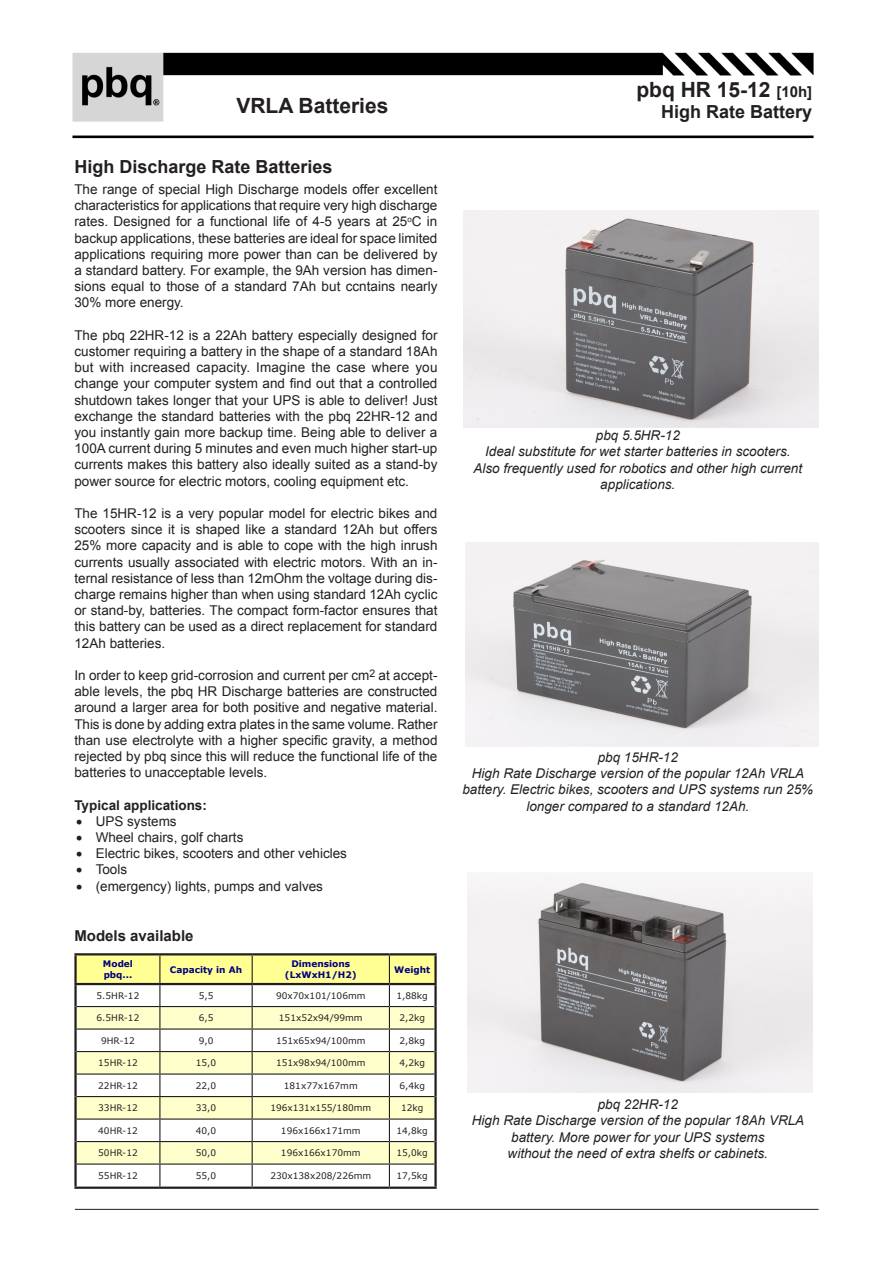
<style>
.page{position:relative;width:893px;height:1263px;background:#fff}
.page>*{position:absolute;margin:0;border:0;box-sizing:border-box;transform-origin:0 0}
.t1{font:700 21px "Arial";color:#231f20}
.Heading_1a{font:700 18px "Arial";color:#231f20}
.heading_5{font:700 15px "Arial";color:#231f20}
.Hanging_indent{font:13.5px/16.2px "Arial";color:#231f20;text-align:justify}
.t2{font:italic 13.5px/16.2px "Arial";color:#231f20;text-align:center}
.t3{font:700 13.5px "Arial";color:#231f20}
.t4{font:9px "Verdana";color:#231f20}
.t5{font:700 9px/10.8px "Verdana";color:#000080}
.s1{font-size:15px}
</style>
<div class="page">
<img style="left:72px;top:52px;width:742px;height:87px">
<hr style="left:75px;top:1209px;width:744px;height:1px;background:#231f20">
<img style="left:464px;top:211px;width:355px;height:216px">
<img style="left:466px;top:542px;width:353px;height:204px">
<img style="left:468px;top:877px;width:344px;height:215px">
<hr style="left:74px;top:955px;width:3px;height:28px;background:#231f20">
<hr style="left:74px;top:953px;width:86px;height:2px;background:#231f20">
<hr style="left:160px;top:953px;width:92px;height:2px;background:#231f20">
<hr style="left:252px;top:953px;width:137px;height:2px;background:#231f20">
<hr style="left:389px;top:953px;width:48px;height:2px;background:#231f20">
<hr style="left:434px;top:955px;width:3px;height:28px;background:#231f20">
<hr style="left:74px;top:983px;width:86px;height:2px;background:#231f20">
<hr style="left:389px;top:983px;width:48px;height:2px;background:#231f20">
<hr style="left:74px;top:985px;width:3px;height:21px;background:#231f20">
<hr style="left:434px;top:985px;width:3px;height:21px;background:#231f20">
<hr style="left:74px;top:1006px;width:3px;height:23px;background:#231f20">
<hr style="left:434px;top:1006px;width:3px;height:23px;background:#231f20">
<hr style="left:74px;top:1029px;width:3px;height:22px;background:#231f20">
<hr style="left:434px;top:1029px;width:3px;height:22px;background:#231f20">
<hr style="left:74px;top:1051px;width:3px;height:23px;background:#231f20">
<hr style="left:434px;top:1051px;width:3px;height:23px;background:#231f20">
<hr style="left:74px;top:1074px;width:3px;height:22px;background:#231f20">
<hr style="left:434px;top:1074px;width:3px;height:22px;background:#231f20">
<hr style="left:74px;top:1096px;width:3px;height:23px;background:#231f20">
<hr style="left:434px;top:1096px;width:3px;height:23px;background:#231f20">
<hr style="left:74px;top:1119px;width:3px;height:22px;background:#231f20">
<hr style="left:434px;top:1119px;width:3px;height:22px;background:#231f20">
<hr style="left:74px;top:1141px;width:3px;height:23px;background:#231f20">
<hr style="left:434px;top:1141px;width:3px;height:23px;background:#231f20">
<hr style="left:74px;top:1164px;width:3px;height:22px;background:#231f20">
<hr style="left:74px;top:1186px;width:86px;height:3px;background:#231f20">
<hr style="left:160px;top:1186px;width:92px;height:3px;background:#231f20">
<hr style="left:252px;top:1186px;width:137px;height:3px;background:#231f20">
<hr style="left:389px;top:1186px;width:48px;height:3px;background:#231f20">
<svg style="left:76px;top:954px;width:360px;height:232px"></svg>
<hr style="left:434px;top:1164px;width:3px;height:22px;background:#231f20">
<h1 class="t1" style="left:236px;top:91px;width:154px">VRLA Batteries</h1>
<p class="Heading_1a" style="left:74px;top:155px;width:260px">High Discharge Rate Batteries</p>
<p class="Hanging_indent" style="left:74px;top:181px;width:365px">The range of special High Discharge models offer excellent characteristics for applications that require very high discharge rates. Designed for a functional life of 4-5 years at 25<sup>o</sup>C in backup applications, these batteries are ideal for space limited applications requiring more power than can be delivered by a standard battery. For example, the 9Ah version has dimen&shy;sions equal to those of a standard 7Ah but ccntains nearly 30% more energy.</p>
<p class="Hanging_indent" style="left:74px;top:327px;width:365px">The pbq 22HR-12 is a 22Ah battery especially designed for customer requiring a battery in the shape of a standard 18Ah but with increased capacity. Imagine the case where you change your computer system and find out that a controlled shutdown takes longer that your UPS is able to deliver! Just exchange the standard batteries with the pbq 22HR-12 and you instantly gain more backup time. Being able to deliver a 100A current during 5 minutes and even much higher start-up currents makes this battery also ideally suited as a stand-by power source for electric motors, cooling equipment etc.</p>
<p class="Hanging_indent" style="left:74px;top:505px;width:365px">The 15HR-12 is a very popular model for electric bikes and scooters since it is shaped like a standard 12Ah but offers 25% more capacity and is able to cope with the high inrush currents usually associated with electric motors. With an in&shy;ternal resistance of less than 12mOhm the voltage during dis&shy;charge remains higher than when using standard 12Ah cyclic or stand-by, batteries. The compact form-factor ensures that this battery can be used as a direct replacement for standard 12Ah batteries.</p>
<p class="Hanging_indent" style="left:74px;top:667px;width:365px">In order to keep grid-corrosion and current per cm<sup>2</sup> at accept&shy;able levels, the pbq HR Discharge batteries are constructed around a larger area for both positive and negative material.<br>This is done by adding extra plates in the same volume. Rather than use electrolyte with a higher specific gravity, a method rejected by pbq since this will reduce the functional life of the batteries to unacceptable levels.</p>
<p class="t3" style="left:74px;top:796px;width:134px">Typical applications:</p>
<p class="Hanging_indent" style="left:76px;top:813px;width:102px">• UPS systems</p>
<p class="Hanging_indent" style="left:76px;top:829px;width:169px">• Wheel chairs, golf charts</p>
<p class="Hanging_indent" style="left:76px;top:845px;width:272px">• Electric bikes, scooters and other vehicles</p>
<p class="Hanging_indent" style="left:76px;top:862px;width:53px">• Tools</p>
<p class="Hanging_indent" style="left:76px;top:878px;width:248px">• (emergency) lights, pumps and valves</p>
<p class="heading_5" style="left:74px;top:926px;width:121px">Models available</p>
<p class="t5" style="left:103px;top:958px;width:32px">Model pbq...</p>
<p class="t5" style="left:170px;top:964px;width:74px">Capacity in Ah</p>
<p class="t5" style="left:285px;top:958px;width:73px;text-align:center">Dimensions (LxWxH1/H2)</p>
<p class="t5" style="left:394px;top:964px;width:38px">Weight</p>
<p class="t4" style="left:97px;top:989px;width:44px">5.5HR-12</p>
<p class="t4" style="left:199px;top:989px;width:16px">5,5</p>
<p class="t4" style="left:276px;top:989px;width:91px">90x70x101/106mm</p>
<p class="t4" style="left:397px;top:989px;width:33px">1,88kg</p>
<p class="t4" style="left:97px;top:1012px;width:44px">6.5HR-12</p>
<p class="t4" style="left:199px;top:1012px;width:16px">6,5</p>
<p class="t4" style="left:279px;top:1012px;width:85px">151x52x94/99mm</p>
<p class="t4" style="left:399px;top:1012px;width:27px">2,2kg</p>
<p class="t4" style="left:101px;top:1034px;width:35px">9HR-12</p>
<p class="t4" style="left:199px;top:1034px;width:16px">9,0</p>
<p class="t4" style="left:276px;top:1034px;width:91px">151x65x94/100mm</p>
<p class="t4" style="left:399px;top:1034px;width:27px">2,8kg</p>
<p class="t4" style="left:98px;top:1057px;width:41px">15HR-12</p>
<p class="t4" style="left:196px;top:1057px;width:22px">15,0</p>
<p class="t4" style="left:276px;top:1057px;width:91px">151x98x94/100mm</p>
<p class="t4" style="left:399px;top:1057px;width:27px">4,2kg</p>
<p class="t4" style="left:98px;top:1079px;width:41px">22HR-12</p>
<p class="t4" style="left:196px;top:1079px;width:22px">22,0</p>
<p class="t4" style="left:284px;top:1079px;width:75px">181x77x167mm</p>
<p class="t4" style="left:399px;top:1079px;width:27px">6,4kg</p>
<p class="t4" style="left:98px;top:1102px;width:41px">33HR-12</p>
<p class="t4" style="left:196px;top:1102px;width:22px">33,0</p>
<p class="t4" style="left:270px;top:1102px;width:102px">196x131x155/180mm</p>
<p class="t4" style="left:401px;top:1102px;width:24px">12kg</p>
<p class="t4" style="left:98px;top:1124px;width:41px">40HR-12</p>
<p class="t4" style="left:196px;top:1124px;width:22px">40,0</p>
<p class="t4" style="left:281px;top:1124px;width:81px">196x166x171mm</p>
<p class="t4" style="left:397px;top:1124px;width:33px">14,8kg</p>
<p class="t4" style="left:98px;top:1147px;width:41px">50HR-12</p>
<p class="t4" style="left:196px;top:1147px;width:22px">50,0</p>
<p class="t4" style="left:281px;top:1147px;width:81px">196x166x170mm</p>
<p class="t4" style="left:397px;top:1147px;width:33px">15,0kg</p>
<p class="t4" style="left:98px;top:1170px;width:41px">55HR-12</p>
<p class="t4" style="left:196px;top:1170px;width:22px">55,0</p>
<p class="t4" style="left:270px;top:1170px;width:102px">230x138x208/226mm</p>
<p class="t4" style="left:397px;top:1170px;width:33px">17,5kg</p>
<h1 class="t1" style="left:636px;top:75px;width:177px">pbq HR 15-12 <span class="s1">[10h]</span></h1>
<h2 class="Heading_1a" style="left:661px;top:99px;width:153px">High Rate Battery</h2>
<p class="t2" style="left:596px;top:428px;width:86px">pbq 5.5HR-12</p>
<p class="t2" style="left:473px;top:444px;width:330px">Ideal substitute for wet starter batteries in scooters.<br>Also frequently used for robotics and other high current applications.</p>
<p class="t2" style="left:598px;top:749px;width:82px">pbq 15HR-12</p>
<p class="t2" style="left:462px;top:765px;width:352px">High Rate Discharge version of the popular 12Ah VRLA battery. Electric bikes, scooters and UPS systems run 25% longer compared to a standard 12Ah.</p>
<p class="t2" style="left:598px;top:1096px;width:82px">pbq 22HR-12</p>
<p class="t2" style="left:472px;top:1113px;width:334px">High Rate Discharge version of the popular 18Ah VRLA battery. More power for your UPS systems<br>without the need of extra shelfs or cabinets.</p>
</div>
